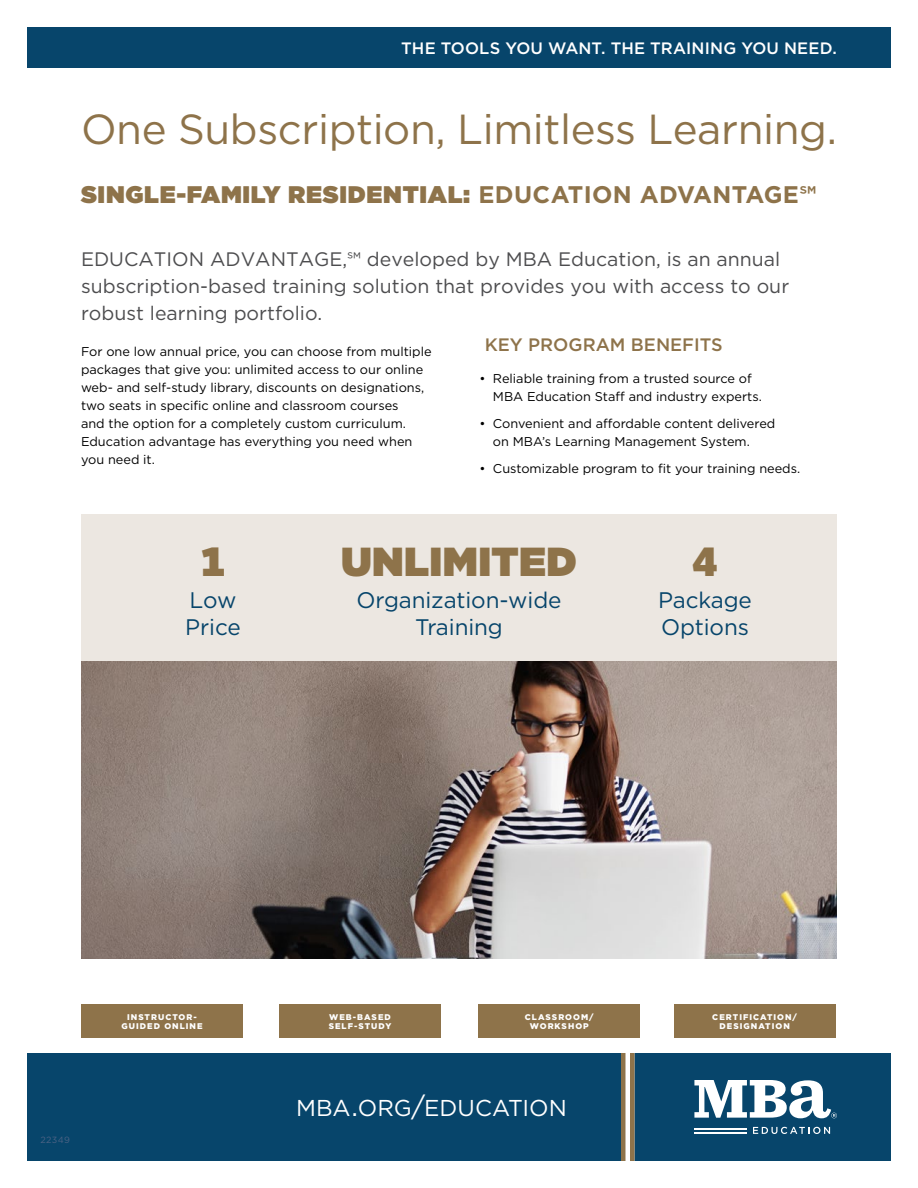
<style>
.page{position:relative;width:918px;height:1188px;background:#fff}
.page>*{position:absolute;margin:0;border:0;box-sizing:border-box;transform-origin:0 0}
.t1{font:42px "Gotham";letter-spacing:-.01em;color:#8e734a}
.t2{font:900 40.5px "Gotham";letter-spacing:.01em;color:#8e734a}
.t3{font:900 24px "Gotham";letter-spacing:.03em;color:#8e734a}
.t4{font:22.95px "Gotham Book SC850";color:#fff}
.t5{font:22.5px/27px "Gotham";letter-spacing:-.005em;color:#07456b}
.t6{font:19.5px/27px "Gotham";color:#4d4d4f}
.t7{font:500 18px "Gotham";color:#8e734a}
.t8{font:500 16.5px "Gotham";letter-spacing:.01em;color:#fff}
.t9{font:12.75px/18px "Gotham";color:#000}
.t10{font:9px "Gotham";letter-spacing:.035em;color:#4b6284}
.t11{font:900 8.25px/9px "Gotham";letter-spacing:.125em;color:#fff;text-align:center}
.s1{font-weight:700}
.s2{font-size:27px}
</style>
<div class="page">
<div style="left:27px;top:1053px;width:864px;height:108px;background:#07456b"></div>
<hr style="left:694px;top:1132px;width:53px;height:2px;background:#fff">
<hr style="left:694px;top:1128px;width:53px;height:2px;background:#fff">
<svg style="left:753px;top:1127px;width:77px;height:7px"></svg>
<svg style="left:694px;top:1080px;width:143px;height:38px"></svg>
<svg style="left:625px;top:1053px;width:5px;height:108px"></svg>
<hr style="left:621px;top:1053px;width:4px;height:108px;background:#8e734a">
<hr style="left:630px;top:1053px;width:4px;height:108px;background:#8e734a">
<div style="left:27px;top:27px;width:864px;height:41px;background:#07456b"></div>
<div style="left:81px;top:514px;width:756px;height:148px;background:#ece7e1"></div>
<img style="left:81px;top:662px;width:756px;height:296px">
<div style="left:81px;top:1004px;width:162px;height:34px;background:#8e734a"></div>
<div style="left:478px;top:1004px;width:162px;height:34px;background:#8e734a"></div>
<div style="left:279px;top:1004px;width:162px;height:34px;background:#8e734a"></div>
<div style="left:674px;top:1004px;width:162px;height:34px;background:#8e734a"></div>
<p class="t8" style="left:401px;top:37px;width:437px">THE TOOLS YOU WANT. THE TRAINING YOU NEED.</p>
<h1 class="t1" style="left:81px;top:102px;width:757px">One Subscription, Limitless Learning.</h1>
<h3 class="t3" style="left:81px;top:177px;width:737px">SINGLE-FAMILY RESIDENTIAL: <span class="s1">EDUCATION ADVANTAGE℠</span></h3>
<h3 class="t6" style="left:81px;top:245px;width:710px">EDUCATION ADVANTAGE,℠ developed by MBA Education, is an annual subscription-based training solution that provides you with access to our robust learning portfolio.</h3>
<p class="t9" style="left:81px;top:342px;width:352px">For one low annual price, you can choose from multiple packages that give you: unlimited access to our online web- and self-study library, discounts on designations, two seats in specific online and classroom courses<br>and the option for a completely custom curriculum.<br>Education advantage has everything you need when you need it.</p>
<h3 class="t7" style="left:485px;top:333px;width:239px">KEY PROGRAM BENEFITS</h3>
<p class="t9" style="left:493px;top:369px;width:270px;text-indent:-14px">• Reliable training from a trusted source of<br>MBA Education Staff and industry experts.</p>
<p class="t9" style="left:493px;top:414px;width:284px;text-indent:-14px">• Convenient and affordable content delivered on MBA’s Learning Management System.</p>
<p class="t9" style="left:479px;top:459px;width:322px">• Customizable program to fit your training needs.</p>
<h2 class="t2" style="left:201px;top:533px;width:26px">1</h2>
<h3 class="t5" style="left:185px;top:586px;width:57px">Low<br>Price</h3>
<h2 class="t2" style="left:341px;top:533px;width:237px">UNLIMITED</h2>
<h3 class="t5" style="left:356px;top:586px;width:207px;text-align:center">Organization-wide<br>Training</h3>
<h2 class="t2" style="left:693px;top:533px;width:26px">4</h2>
<h3 class="t5" style="left:658px;top:586px;width:95px">Package<br>Options</h3>
<p class="t10" style="left:40px;top:1134px;width:31px">22349</p>
<p class="t11" style="left:121px;top:1012px;width:83px">INSTRUCTOR-<br>GUIDED ONLINE</p>
<p class="t11" style="left:525px;top:1012px;width:70px">CLASSROOM/<br>WORKSHOP</p>
<p class="t11" style="left:329px;top:1012px;width:64px;text-align:left">WEB-BASED<br>SELF-STUDY</p>
<p class="t11" style="left:712px;top:1012px;width:86px">CERTIFICATION/<br>DESIGNATION</p>
<h3 class="t4" style="left:296px;top:1093px;width:272px">MBA<span class="s2">.</span>ORG<span class="s2">/</span>EDUCATION</h3>
</div>
